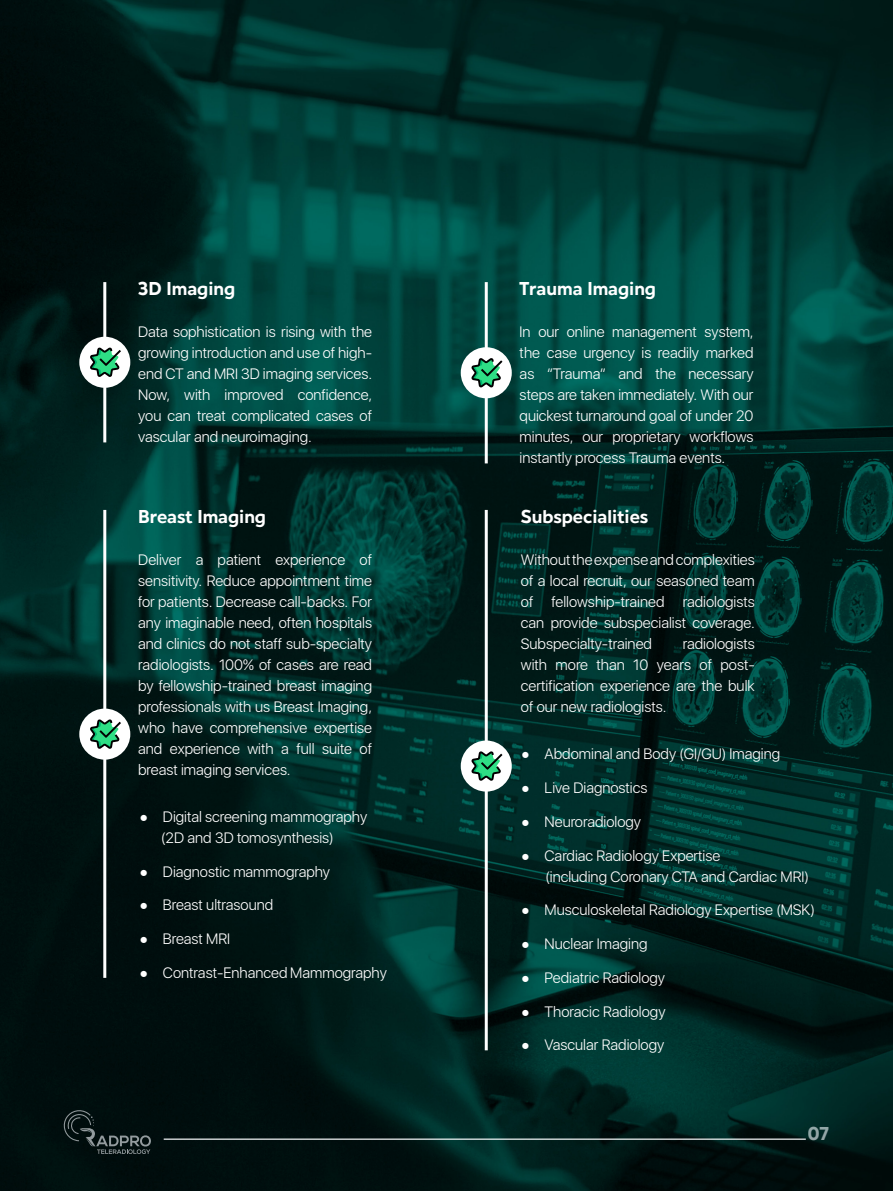
<style>
.page{position:relative;width:893px;height:1191px;background:#fff}
.page>*{position:absolute;margin:0;border:0;box-sizing:border-box;transform-origin:0 0}
.t1{font:700 19.5px "Hartwell";color:#fff}
.t2{font:700 19.5px "Hartwell";color:#939598}
.Paragraph_Regular{font:300 15px/21px "SFUI Display";color:#fff;text-align:justify}
.s1{font-size:24px}
</style>
<div class="page">
<img style="left:0;top:0;width:893px;height:1191px">
<hr style="left:103px;top:510px;width:3px;height:468px;background:#fff">
<hr style="left:485px;top:510px;width:3px;height:540px;background:#fff">
<hr style="left:103px;top:282px;width:3px;height:160px;background:#fff">
<hr style="left:485px;top:282px;width:3px;height:181px;background:#fff">
<div style="left:79px;top:337px;width:51px;height:51px;background:#fff;border-radius:50%"></div>
<svg style="left:90px;top:347px;width:31px;height:30px"></svg>
<div style="left:79px;top:708px;width:51px;height:51px;background:#fff;border-radius:50%"></div>
<svg style="left:90px;top:719px;width:31px;height:30px"></svg>
<div style="left:461px;top:347px;width:51px;height:51px;background:#fff;border-radius:50%"></div>
<svg style="left:471px;top:358px;width:31px;height:29px"></svg>
<div style="left:461px;top:740px;width:51px;height:51px;background:#fff;border-radius:50%"></div>
<svg style="left:471px;top:751px;width:31px;height:30px"></svg>
<svg style="left:62px;top:1108px;width:89px;height:46px;background:#152222"></svg>
<hr style="left:164px;top:1138px;width:642px;height:2px;background:#c7c8ca">
<h4 class="t1" style="left:138px;top:277px;width:99px">3D Imaging</h4>
<p class="Paragraph_Regular" style="left:138px;top:322px;width:235px">Data sophistication is rising with the growing introduction and use of high&shy;end CT and MRI 3D imaging services.<br>Now, with improved confidence, you can treat complicated cases of vascular and neuroimaging.</p>
<h4 class="t1" style="left:138px;top:505px;width:129px">Breast Imaging</h4>
<p class="Paragraph_Regular" style="left:138px;top:550px;width:235px">Deliver a patient experience of sensitivity. Reduce appointment time for patients. Decrease call-backs. For any imaginable need, often hospitals and clinics do not staff sub-specialty radiologists. 100% of cases are read by fellowship-trained breast imaging professionals with us Breast Imaging, who have comprehensive expertise and experience with a full suite of breast imaging services.</p>
<p class="Paragraph_Regular" style="left:161px;top:807px;width:208px;text-indent:-23px"><span class="s1">•</span> Digital screening mammography (2D and 3D tomosynthesis)</p>
<p class="Paragraph_Regular" style="left:138px;top:861px;width:193px"><span class="s1">•</span> Diagnostic mammography</p>
<p class="Paragraph_Regular" style="left:138px;top:895px;width:137px"><span class="s1">•</span> Breast ultrasound</p>
<p class="Paragraph_Regular" style="left:138px;top:929px;width:94px"><span class="s1">•</span> Breast MRI</p>
<p class="Paragraph_Regular" style="left:138px;top:963px;width:250px"><span class="s1">•</span> Contrast-Enhanced Mammography</p>
<h4 class="t1" style="left:520px;top:277px;width:138px">Trauma Imaging</h4>
<p class="Paragraph_Regular" style="left:520px;top:322px;width:235px">In our online management system, the case urgency is readily marked as “Trauma” and the necessary steps are taken immediately. With our quickest turnaround goal of under 20 minutes, our proprietary workflows instantly process Trauma events.</p>
<h4 class="t1" style="left:521px;top:505px;width:129px">Subspecialities</h4>
<p class="Paragraph_Regular" style="left:521px;top:550px;width:235px">Without the expense and complexities of a local recruit, our seasoned team of fellowship-trained radiologists can provide subspecialist coverage.<br>Subspecialty-trained</p>
<p class="Paragraph_Regular" style="left:521px;top:634px;width:235px;text-indent:162px">radiologists with more than 10 years of post&shy;certification experience are the bulk of our new radiologists.</p>
<p class="Paragraph_Regular" style="left:520px;top:744px;width:262px"><span class="s1">•</span> Abdominal and Body (GI/GU) Imaging</p>
<p class="Paragraph_Regular" style="left:520px;top:778px;width:129px"><span class="s1">•</span> Live Diagnostics</p>
<p class="Paragraph_Regular" style="left:520px;top:812px;width:123px"><span class="s1">•</span> Neuroradiology</p>
<p class="Paragraph_Regular" style="left:545px;top:845px;width:265px;text-indent:-26px"><span class="s1">•</span> Cardiac Radiology Expertise<br>(including Coronary CTA and Cardiac MRI)</p>
<p class="Paragraph_Regular" style="left:520px;top:900px;width:296px"><span class="s1">•</span> Musculoskeletal Radiology Expertise (MSK)</p>
<p class="Paragraph_Regular" style="left:520px;top:934px;width:129px"><span class="s1">•</span> Nuclear Imaging</p>
<p class="Paragraph_Regular" style="left:520px;top:968px;width:147px"><span class="s1">•</span> Pediatric Radiology</p>
<p class="Paragraph_Regular" style="left:520px;top:1001px;width:147px"><span class="s1">•</span> Thoracic Radiology</p>
<p class="Paragraph_Regular" style="left:520px;top:1035px;width:146px"><span class="s1">•</span> Vascular Radiology</p>
<h1 class="t2" style="left:807px;top:1122px;width:23px">07</h1>
</div>
